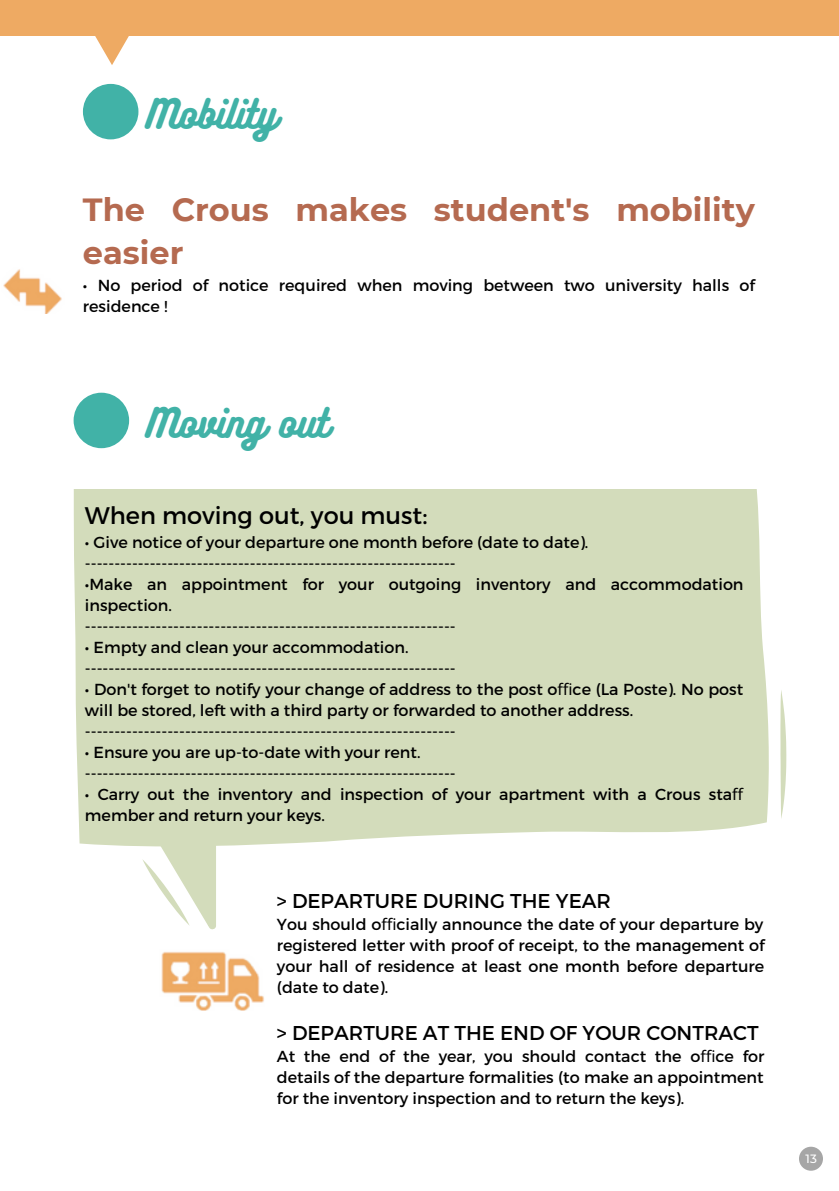
<style>
.page{position:relative;width:839px;height:1191px;background:#fff}
.page>*{position:absolute;margin:0;border:0;box-sizing:border-box;transform-origin:0 0}
.t1{font:36px "Bukhari Script";color:#41b2a7}
.t2{font:700 32px/43.6px "Montserrat";color:#b56a50}
.t3{font:24px "Montserrat";color:#000}
.t4{font:20px "Montserrat";color:#000}
.t5{font:16px/21px "Montserrat";color:#000}
.t6{font:500 12px "Montserrat";color:#fff}
.s1{font-family:"Noto Sans"}
</style>
<div class="page">
<div style="left:83px;top:84px;width:55px;height:55px;background:#41b2a7;border-radius:50%"></div>
<div style="left:0;top:0;width:838px;height:36px;background:#eeaa63"></div>
<svg style="left:95px;top:36px;width:34px;height:29px"></svg>
<div style="left:74px;top:489px;width:695px;height:357px;background:#d3dcbb"></div>
<svg style="left:137px;top:803px;width:79px;height:126px"></svg>
<svg style="left:780px;top:690px;width:6px;height:128px"></svg>
<div style="left:74px;top:393px;width:55px;height:55px;background:#41b2a7;border-radius:50%"></div>
<img style="left:3px;top:269px;width:59px;height:45px">
<img style="left:161px;top:952px;width:103px;height:59px">
<div style="left:799px;top:1147px;width:24px;height:24px;background:#a6a6a6;border-radius:50%"></div>
<h1 class="t1" style="left:147px;top:91px;width:131px">Mobility</h1>
<h2 class="t2" style="left:83px;top:187px;width:673px">The Crous makes student's mobility easier</h2>
<p class="t5" style="left:83px;top:274px;width:673px">• No period of notice required when moving between two university halls of residence !</p>
<h1 class="t1" style="left:147px;top:400px;width:184px">Moving out</h1>
<h3 class="t3" style="left:85px;top:500px;width:344px">When moving out, you must:</h3>
<p class="t5" style="left:85px;top:531px;width:505px">• Give notice of your departure one month before (date to date). ---------------------------------------------------------------</p>
<p class="t5" style="left:85px;top:573px;width:660px">•Make an appointment for your outgoing inventory and accommodation inspection.<br>---------------------------------------------------------------</p>
<p class="t5" style="left:85px;top:636px;width:372px">• Empty and clean your accommodation. ---------------------------------------------------------------</p>
<p class="t5" style="left:85px;top:678px;width:659px">• Don't forget to notify your change of address to the post o<span class="s1">ffi</span>ce (La Poste). No post will be stored, left with a third party or forwarded to another address. ---------------------------------------------------------------</p>
<p class="t5" style="left:85px;top:741px;width:372px">• Ensure you are up-to-date with your rent. ---------------------------------------------------------------</p>
<p class="t5" style="left:85px;top:783px;width:660px">• Carry out the inventory and inspection of your apartment with a Crous sta<span class="s1">ff </span>member and return your keys.</p>
<p class="t4" style="left:277px;top:888px;width:335px">&gt; DEPARTURE DURING THE YEAR</p>
<p class="t5" style="left:277px;top:913px;width:489px;text-align:justify">You should o<span class="s1">ffi</span>cially announce the date of your departure by registered letter with proof of receipt, to the management of your hall of residence at least one month before departure (date to date).</p>
<p class="t4" style="left:277px;top:1020px;width:483px">&gt; DEPARTURE AT THE END OF YOUR CONTRACT</p>
<p class="t5" style="left:277px;top:1045px;width:489px;text-align:justify">At the end of the year, you should contact the o<span class="s1">ffi</span>ce for details of the departure formalities (to make an appointment for the inventory inspection and to return the keys).</p>
<p class="t6" style="left:805px;top:1151px;width:13px">13</p>
</div>
